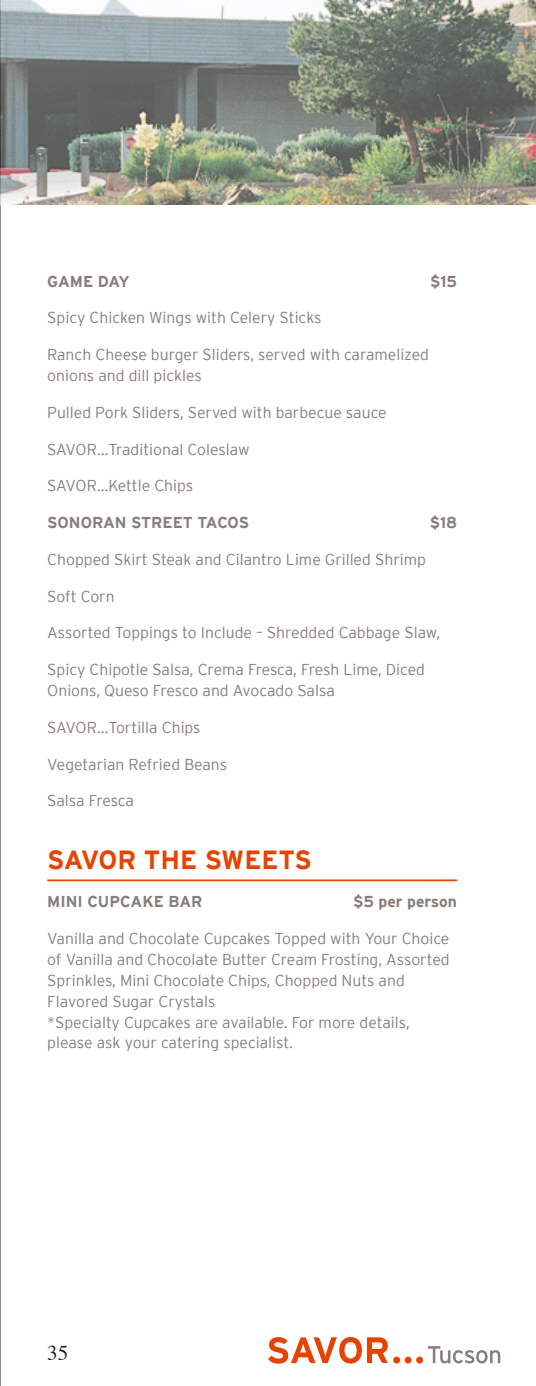
<style>
.page{position:relative;width:536px;height:1386px;background:#fff}
.page>*{position:absolute;margin:0;border:0;box-sizing:border-box;transform-origin:0 0}
.Title_1_1{font:700 26.25px "Interstate";color:#e74300}
.t1{font:21px "Times";color:#231f20}
.body_last{font:300 15.75px/21px "Interstate";color:#877e7a}
.Title_3{font:700 15.75px "Interstate";color:#877e7a}
</style>
<div class="page">
<hr style="left:0;top:0;width:1px;height:1386px;background:#231f20">
<img style="left:0;top:0;width:536px;height:205px">
<svg style="left:268px;top:1337px;width:119px;height:27px"></svg>
<svg style="left:393px;top:1346px;width:107px;height:18px"></svg>
<hr style="left:47px;top:879px;width:410px;height:2px;background:#e74300">
<p class="Title_3" style="left:47px;top:272px;width:84px">GAME DAY</p>
<p class="Title_3" style="left:430px;top:272px;width:28px">$15</p>
<p class="body_last" style="left:47px;top:307px;width:275px">Spicy Chicken Wings with Celery Sticks</p>
<p class="body_last" style="left:47px;top:344px;width:383px">Ranch Cheese burger Sliders, served with caramelized onions and dill pickles</p>
<p class="body_last" style="left:47px;top:402px;width:341px">Pulled Pork Sliders, Served with barbecue sauce</p>
<p class="body_last" style="left:47px;top:438px;width:204px">SAVOR…Traditional Coleslaw</p>
<p class="body_last" style="left:47px;top:475px;width:147px">SAVOR…Kettle Chips</p>
<p class="Title_3" style="left:47px;top:514px;width:203px">SONORAN STREET TACOS</p>
<p class="Title_3" style="left:429px;top:514px;width:29px">$18</p>
<p class="body_last" style="left:47px;top:549px;width:380px">Chopped Skirt Steak and Cilantro Lime Grilled Shrimp</p>
<p class="body_last" style="left:47px;top:585px;width:69px">Soft Corn</p>
<p class="body_last" style="left:47px;top:622px;width:394px">Assorted Toppings to Include – Shredded Cabbage Slaw,</p>
<p class="body_last" style="left:47px;top:659px;width:379px">Spicy Chipotle Salsa, Crema Fresca, Fresh Lime, Diced<br>Onions, Queso Fresco and Avocado Salsa</p>
<p class="body_last" style="left:47px;top:717px;width:155px">SAVOR…Tortilla Chips</p>
<p class="body_last" style="left:47px;top:753px;width:181px">Vegetarian Refried Beans</p>
<p class="body_last" style="left:47px;top:790px;width:88px">Salsa Fresca</p>
<p class="Title_1_1" style="left:47px;top:846px;width:266px">SAVOR THE SWEETS</p>
<p class="Title_3" style="left:47px;top:892px;width:157px">MINI CUPCAKE BAR</p>
<p class="Title_3" style="left:353px;top:892px;width:105px">$5 per person</p>
<p class="body_last" style="left:47px;top:927px;width:404px">Vanilla and Chocolate Cupcakes Topped with Your Choice of Vanilla and Chocolate Butter Cream Frosting, Assorted Sprinkles, Mini Chocolate Chips, Chopped Nuts and Flavored Sugar Crystals<br>*Specialty Cupcakes are available. For more details, please ask your catering specialist.</p>
<h2 class="t1" style="left:47px;top:1333px;width:22px">35</h2>
</div>
